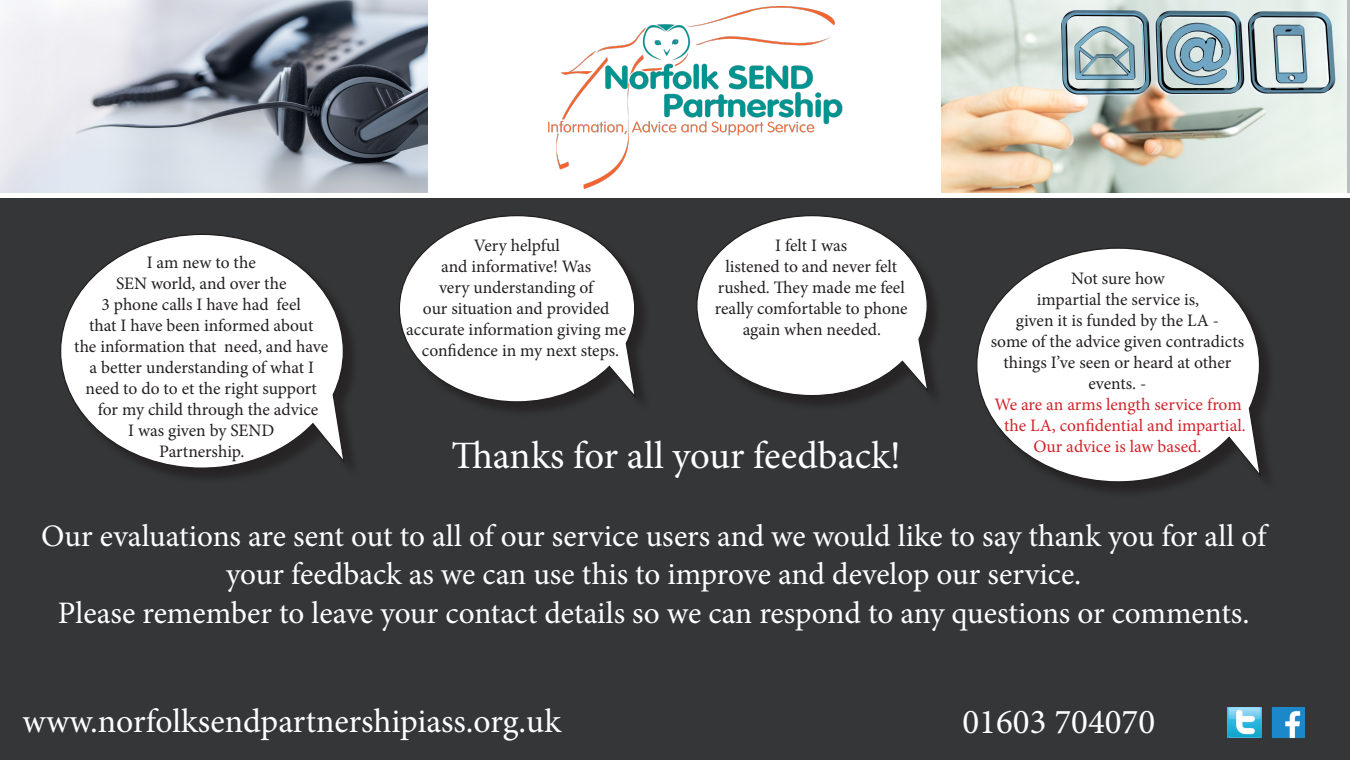
<style>
.page{position:relative;width:1350px;height:760px;background:#fff}
.page>*{position:absolute;margin:0;border:0;box-sizing:border-box;transform-origin:0 0}
.TitleText_128pt{font:38.75px "Minion Pro";color:#fff}
.BodyText_2{font:35px "Minion Pro";color:#fff}
.BodyText_2-2{font:33.75px "Minion Pro";letter-spacing:-.005em;color:#fff}
.TitleText_128pt-2{font:31.25px/38.8px "Minion Pro";letter-spacing:-.005em;color:#fff;text-align:center}
.t1{font:17.5px/21px "Minion Pro";letter-spacing:-.005em;color:#231f20;text-align:center}
.t2{font:17.5px/21px "Minion Pro";color:#d1232a;text-align:center}
</style>
<div class="page">
<img style="left:0;top:0;width:428px;height:192px">
<img style="left:941px;top:0;width:405px;height:193px">
<img style="left:548px;top:7px;width:295px;height:181px">
<div style="left:0;top:199px;width:1350px;height:561px;background:#343638"></div>
<img style="left:1271px;top:707px;width:34px;height:31px">
<img style="left:1228px;top:707px;width:33px;height:31px">
<div style="left:62px;top:236px;width:298px;height:248px;background:#231f20;opacity:.75"></div>
<svg style="left:60px;top:234px;width:286px;height:235px"></svg>
<div style="left:401px;top:217px;width:250px;height:201px;background:#231f20;opacity:.75"></div>
<svg style="left:399px;top:215px;width:238px;height:188px"></svg>
<div style="left:698px;top:217px;width:246px;height:195px;background:#231f20;opacity:.75"></div>
<svg style="left:696px;top:215px;width:234px;height:182px"></svg>
<div style="left:978px;top:250px;width:298px;height:248px;background:#231f20;opacity:.75"></div>
<svg style="left:976px;top:247px;width:286px;height:236px"></svg>
<p class="t1" style="left:147px;top:252px;width:111px">I am new to the</p>
<p class="t1" style="left:116px;top:273px;width:172px">SEN world, and over the</p>
<p class="t1" style="left:102px;top:294px;width:201px">3 phone calls I have had feel</p>
<p class="t1" style="left:89px;top:315px;width:226px">that I have been informed about</p>
<p class="t1" style="left:74px;top:336px;width:256px">the information that need, and have</p>
<p class="t1" style="left:90px;top:357px;width:226px">a better understanding of what I</p>
<p class="t1" style="left:86px;top:378px;width:233px">need to do to et the right support</p>
<p class="t1" style="left:98px;top:399px;width:222px">for my child through the advice</p>
<p class="t1" style="left:128px;top:420px;width:148px">I was given by SEND</p>
<p class="t1" style="left:159px;top:441px;width:87px">Partnership.</p>
<p class="t1" style="left:406px;top:235px;width:221px">Very helpful<br>and informative! Was<br>very understanding of<br>our situation and provided accurate information giving me confidence in my next steps.</p>
<p class="t1" style="left:715px;top:235px;width:194px">I felt I was<br>listened to and never felt rushed. They made me feel really comfortable to phone again when needed.</p>
<p class="TitleText_128pt" style="left:452px;top:430px;width:451px">Thanks for all your feedback!</p>
<p class="t1" style="left:991px;top:268px;width:255px">Not sure how<br>impartial the service is,<br>given it is funded by the LA -<br>some of the advice given contradicts things I’ve seen or heard at other events. -</p>
<p class="t2" style="left:994px;top:394px;width:253px">We are an arms length service from the LA, confidential and impartial.<br>Our advice is law based.</p>
<p class="TitleText_128pt-2" style="left:41px;top:516px;width:1227px">Our evaluations are sent out to all of our service users and we would like to say thank you for all of your feedback as we can use this to improve and develop our service.</p>
<p class="TitleText_128pt-2" style="left:58px;top:594px;width:1193px">Please remember to leave your contact details so we can respond to any questions or comments.</p>
<p class="BodyText_2-2" style="left:22px;top:699px;width:540px">www.norfolksendpartnershipiass.org.uk</p>
<p class="BodyText_2" style="left:962px;top:698px;width:194px">01603 704070</p>
</div>
